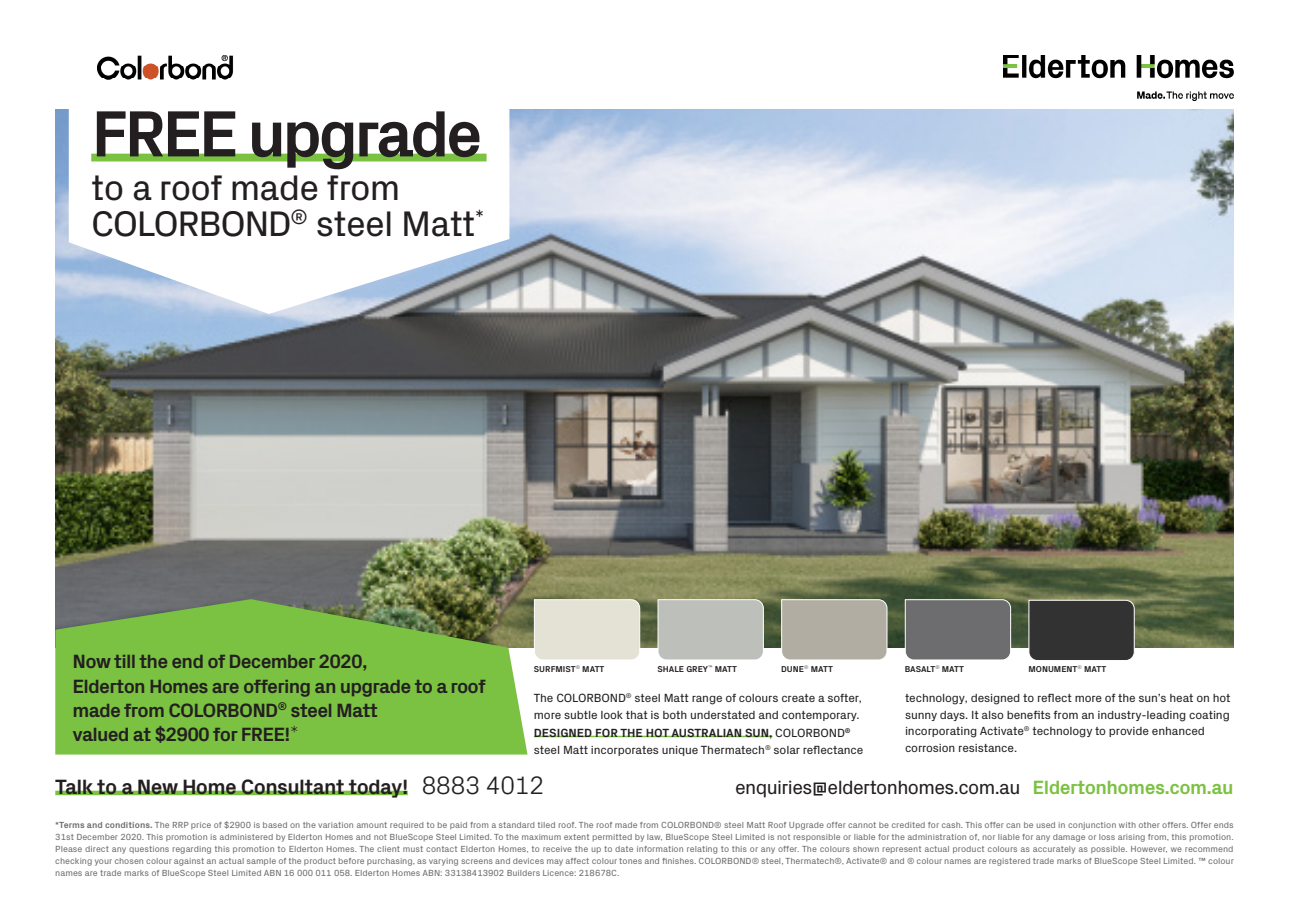
<style>
.page{position:relative;width:1289px;height:919px;background:#fff}
.page>*{position:absolute;margin:0;border:0;box-sizing:border-box;transform-origin:0 0}
.t1{font:700 66.15px "Px Grotesk";letter-spacing:-.06em;color:#231f20}
.t2{font:36px/36px "Px Grotesk";letter-spacing:-.02em;color:#231f20}
.Paragraph_Style_1{font:700 21px "Px Grotesk";letter-spacing:-.03em;color:#231f20}
.t3{font:700 19.5px/24.2px "Px Grotesk";letter-spacing:-.04em;color:#231f20}
.Paragraph_Style_1-2{font:19.5px "Px Grotesk";letter-spacing:-.03em;color:#231f20}
.Paragraph_Style_1-3{font:12px/16.5px "Px Grotesk";letter-spacing:-.01em;color:#231f20}
.Paragraph_Style_1-4{font:9px/12px "Px Grotesk";color:#6c6d70;text-align:justify}
.Paragraph_Style_1-5{font:700 8.7px "Px Grotesk";color:#231f20}
.Paragraph_Style_1-6{font:300 5.25px "Px Grotesk";color:#231f20}
.s1{font-weight:300}
.s2{font-weight:700}
.s3{font-weight:300;font-size:25.5px}
.s4{font-weight:700;color:#7bc142}
</style>
<div class="page">
<img style="left:55px;top:109px;width:1178px;height:538px">
<svg style="left:69px;top:63px;width:440px;height:251px"></svg>
<img style="left:1003px;top:55px;width:230px;height:46px">
<div style="left:91px;top:154px;width:395px;height:7px;background:#7bc142"></div>
<div style="left:55px;top:790px;width:353px;height:5px;background:#7bc142"></div>
<svg style="left:55px;top:599px;width:472px;height:155px;background:#79b546"></svg>
<img style="left:98px;top:55px;width:137px;height:24px">
<hr style="left:534px;top:735px;width:238px;height:2px;background:#7bc142">
<svg style="left:1027px;top:599px;width:108px;height:61px;background:#3c3c3b"></svg>
<svg style="left:657px;top:598px;width:107px;height:62px;background:#bec0ba"></svg>
<svg style="left:533px;top:598px;width:107px;height:62px;background:#e2e0d3"></svg>
<svg style="left:904px;top:598px;width:107px;height:62px;background:#727374"></svg>
<svg style="left:780px;top:598px;width:108px;height:62px;background:#b1aea3"></svg>
<p class="t1" style="left:91px;top:86px;width:393px">FREE upgrade</p>
<p class="t2" style="left:91px;top:167px;width:395px">to a roof made from<br>COLORBOND<sup>®</sup> steel Matt<sup>*</sup></p>
<p class="t3" style="left:73px;top:648px;width:415px">Now till the end of December 2020,<br>Elderton Homes are offering an upgrade to a roof made from COLORBOND<sup>®</sup> steel Matt<br>valued at $2900 for FREE!<span class="s1">*</span></p>
<p class="Paragraph_Style_1-5" style="left:534px;top:663px;width:72px">SURFMIST<sup>®</sup> MATT</p>
<p class="Paragraph_Style_1-5" style="left:714px;top:663px;width:24px">MATT</p>
<p class="Paragraph_Style_1-5" style="left:904px;top:663px;width:61px">BASALT<sup>®</sup> MATT</p>
<p class="Paragraph_Style_1-5" style="left:781px;top:663px;width:53px">DUNE<sup>®</sup> MATT</p>
<p class="Paragraph_Style_1-5" style="left:657px;top:663px;width:52px">SHALE GREY</p>
<p class="Paragraph_Style_1-6" style="left:708px;top:663px;width:6px">™</p>
<p class="Paragraph_Style_1-5" style="left:1028px;top:663px;width:79px">MONUMENT<sup>®</sup> MATT</p>
<p class="Paragraph_Style_1-3" style="left:534px;top:688px;width:329px">The COLORBOND<sup>®</sup> steel Matt range of colours create a softer, more subtle look that is both understated and contemporary.</p>
<p class="Paragraph_Style_1-3" style="left:534px;top:724px;width:331px"><span class="s2">DESIGNED FOR THE HOT AUSTRALIAN SUN,</span> COLORBOND<sup>® </sup>steel Matt incorporates unique Thermatech<sup>®</sup> solar reflectance</p>
<p class="Paragraph_Style_1-3" style="left:905px;top:688px;width:327px">technology, designed to reflect more of the sun’s heat on hot sunny days. It also benefits from an industry-leading coating incorporating Activate<sup>®</sup> technology to provide enhanced corrosion resistance.</p>
<p class="Paragraph_Style_1" style="left:55px;top:771px;width:490px">Talk to a New Home Consultant today! <span class="s3">8883 4012</span></p>
<p class="Paragraph_Style_1-2" style="left:735px;top:772px;width:500px">enquiries@eldertonhomes.com.au <span class="s4">Eldertonhomes.com.au</span></p>
<p class="Paragraph_Style_1-4" style="left:55px;top:818px;width:1180px"><span class="s2">*Terms and conditions.</span> The RRP price of $2900 is based on the variation amount required to be paid from a standard tiled roof. The roof made from COLORBOND® steel Matt Roof Upgrade offer cannot be credited for cash. This offer can be used in conjunction with other offers. Offer ends 31st December 2020. This promotion is administered by Elderton Homes and not BlueScope Steel Limited. To the maximum extent permitted by law, BlueScope Steel Limited is not responsible or liable for the administration of, nor liable for any damage or loss arising from, this promotion.<br>Please direct any questions regarding this promotion to Elderton Homes. The client must contact Elderton Homes, to receive the up to date information relating to this or any offer. The colours shown represent actual product colours as accurately as possible. However, we recommend checking your chosen colour against an actual sample of the product before purchasing, as varying screens and devices may affect colour tones and finishes. COLORBOND® steel, Thermatech®, Activate® and ® colour names are registered trade marks of BlueScope Steel Limited. ™ colour names are trade marks of BlueScope Steel Limited ABN 16 000 011 058. Elderton Homes ABN: 33138413902 Builders Licence: 218678C.</p>
</div>
